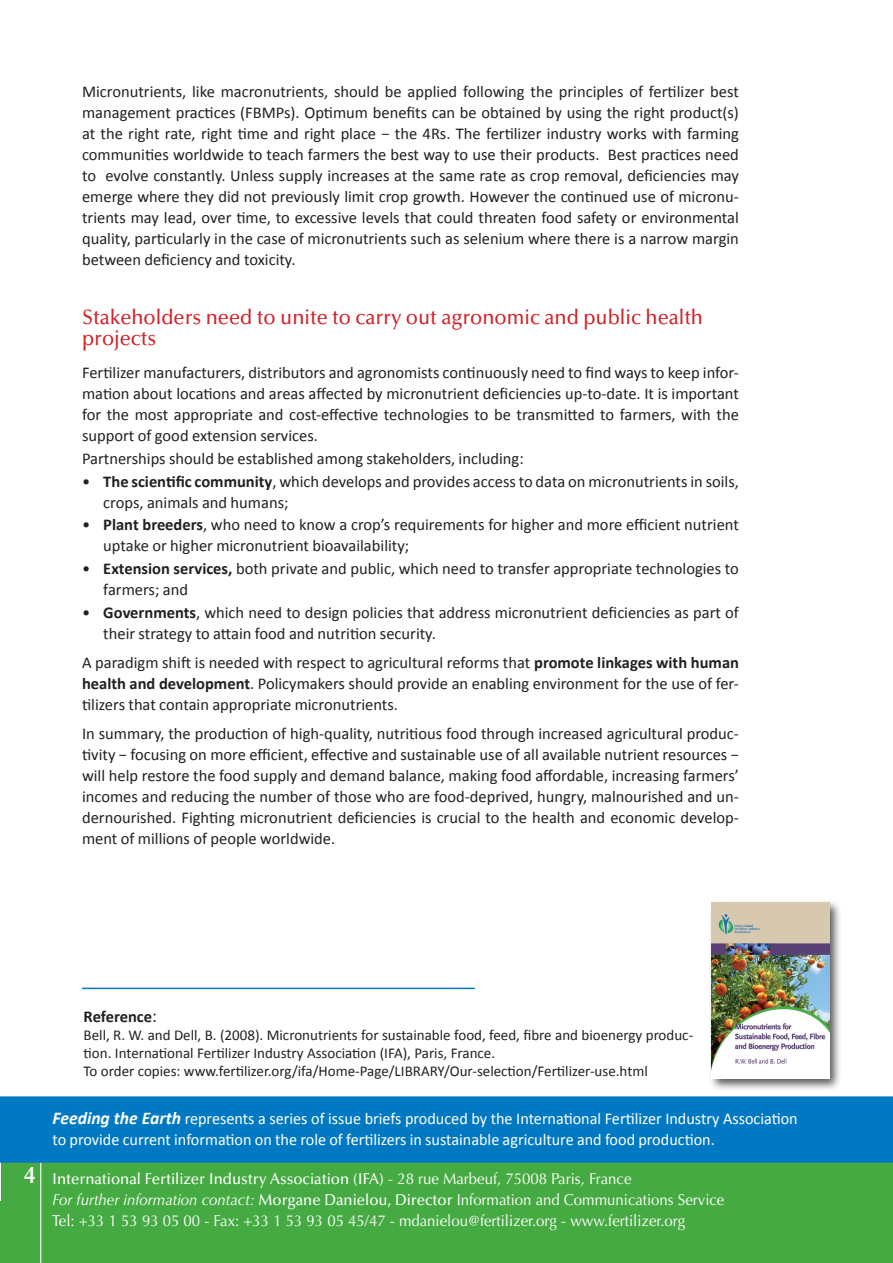
<style>
.page{position:relative;width:893px;height:1263px;background:#fff}
.page>*{position:absolute;margin:0;border:0;box-sizing:border-box;transform-origin:0 0}
.t1{font:600 24px "Optima LT Std";color:#fff;scale:.95 1}
.Title_text{font:500 21px/21px "Optima LT Std";color:#d1232a;scale:.95 1}
.Text{font:16.5px/21px "Calibri";color:#231f20;text-align:justify}
.Text_puce{font:16.5px/21px "Calibri";color:#231f20}
.Text-2{font:16.5px/21px "Calibri";color:#fff}
.t2{font:700 16.5px "Calibri";letter-spacing:-.005em;color:#231f20}
.t3{font:15.75px "Optima LT Std";color:#fff;scale:.95 1}
.t4{font:500 15.75px "Optima LT Std";color:#fff;scale:.95 1}
.t5{font:15px/18px "Calibri";color:#231f20}
.t6{font:600 15px "Optima LT Std";color:#fff;scale:.95 1}
.s1{font-weight:700}
.s2{font-weight:400;font-size:18px}
.s3{font-weight:700;font-style:italic;font-size:18px}
.s4{font-weight:400}
.s5{font-style:italic}
.s6{font-weight:500}
</style>
<div class="page">
<div style="left:1px;top:1159px;width:892px;height:104px;background:#46aa42"></div>
<hr style="left:82px;top:988px;width:393px;height:1px;background:#0079c2">
<hr style="left:40px;top:1151px;width:1px;height:112px;background:#fff">
<div style="left:1px;top:1097px;width:891px;height:65px;background:#0079c2"></div>
<div style="left:0;top:1096px;width:893px;height:67px;border:2px solid #0079c2"></div>
<div style="left:708px;top:899px;width:134px;height:192px;background:#231f20;opacity:.75"></div>
<img style="left:712px;top:903px;width:118px;height:175px">
<p class="Text" style="left:82px;top:81px;width:658px">Micronutrients, like macronutrients, should be applied following the principles of fertilizer best management practices (FBMPs). Optimum benefits can be obtained by using the right product(s) at the right rate, right time and right place − the 4Rs. The fertilizer industry works with farming communities worldwide to teach farmers the best way to use their products. Best practices need to evolve constantly. Unless supply increases at the same rate as crop removal, deficiencies may emerge where they did not previously limit crop growth. However the continued use of micronu&shy;trients may lead, over time, to excessive levels that could threaten food safety or environmental quality, particularly in the case of micronutrients such as selenium where there is a narrow margin between deficiency and toxicity.</p>
<p class="Title_text" style="left:82px;top:307px;width:655px">Stakeholders need to unite to carry out agronomic and public health projects</p>
<p class="Text" style="left:82px;top:362px;width:658px">Fertilizer manufacturers, distributors and agronomists continuously need to find ways to keep infor&shy;mation about locations and areas affected by micronutrient deficiencies up-to-date. It is important for the most appropriate and cost-effective technologies to be transmitted to farmers, with the support of good extension services.</p>
<p class="Text_puce" style="left:82px;top:447px;width:443px">Partnerships should be established among stakeholders, including:</p>
<p class="Text_puce" style="left:103px;top:470px;width:637px;text-indent:-21px">• <span class="s1">The scientific community</span>, which develops and provides access to data on micronutrients in soils, crops, animals and humans;</p>
<p class="Text_puce" style="left:103px;top:514px;width:637px;text-indent:-21px">• <span class="s1">Plant breeders</span>, who need to know a crop’s requirements for higher and more efficient nutrient uptake or higher micronutrient bioavailability;</p>
<p class="Text_puce" style="left:103px;top:557px;width:637px;text-indent:-21px">• <span class="s1">Extension services,</span> both private and public, which need to transfer appropriate technologies to farmers; and</p>
<p class="Text_puce" style="left:103px;top:601px;width:637px;text-indent:-21px">• <span class="s1">Governments</span>, which need to design policies that address micronutrient deficiencies as part of their strategy to attain food and nutrition security.</p>
<p class="Text" style="left:82px;top:651px;width:658px">A paradigm shift is needed with respect to agricultural reforms that <span class="s1">promote linkages with human health and development</span>. Policymakers should provide an enabling environment for the use of fer&shy;tilizers that contain appropriate micronutrients.</p>
<p class="Text" style="left:82px;top:723px;width:658px">In summary, the production of high-quality, nutritious food through increased agricultural produc&shy;tivity − focusing on more efficient, effective and sustainable use of all available nutrient resources − will help restore the food supply and demand balance, making food affordable, increasing farmers’ incomes and reducing the number of those who are food-deprived, hungry, malnourished and un&shy;dernourished. Fighting micronutrient deficiencies is crucial to the health and economic develop&shy;ment of millions of people worldwide.</p>
<p class="t2" style="left:84px;top:1006px;width:75px">Reference<span class="s2">:</span></p>
<p class="t5" style="left:84px;top:1025px;width:611px">Bell, R. W. and Dell, B. (2008). Micronutrients for sustainable food, feed, fibre and bioenergy produc&shy;tion. International Fertilizer Industry Association (IFA), Paris, France.</p>
<p class="t5" style="left:84px;top:1061px;width:566px">To order copies: www.fertilizer.org/ifa/Home-Page/LIBRARY/Our-selection/Fertilizer-use.html</p>
<p class="Text-2" style="left:53px;top:1107px;width:747px"><span class="s3">Feeding the Earth</span> represents a series of issue briefs produced by the International Fertilizer Industry Association to provide current information on the role of fertilizers in sustainable agriculture and food production.</p>
<p class="t1" style="left:24px;top:1161px;width:14px">4</p>
<p class="t4" style="left:52px;top:1170px;width:611px">International Fertilizer Industry Association (IFA) <span class="s4">- 28 rue Marbeuf, 75008 Paris, France</span></p>
<p class="t3" style="left:52px;top:1190px;width:709px"><span class="s5">For further information contact:</span> <span class="s6">Morgane Danielou, Director</span> Information and Communications Service</p>
<p class="t3" style="left:52px;top:1211px;width:668px">Tel: +33 1 53 93 05 00 - Fax: +33 1 53 93 05 45/47 - mdanielou@fertilizer.org - www.fertilizer.org</p>
<p class="t6" style="left:38px;top:1212px;width:289px">International Fertilizer Industry Association</p>
</div>
